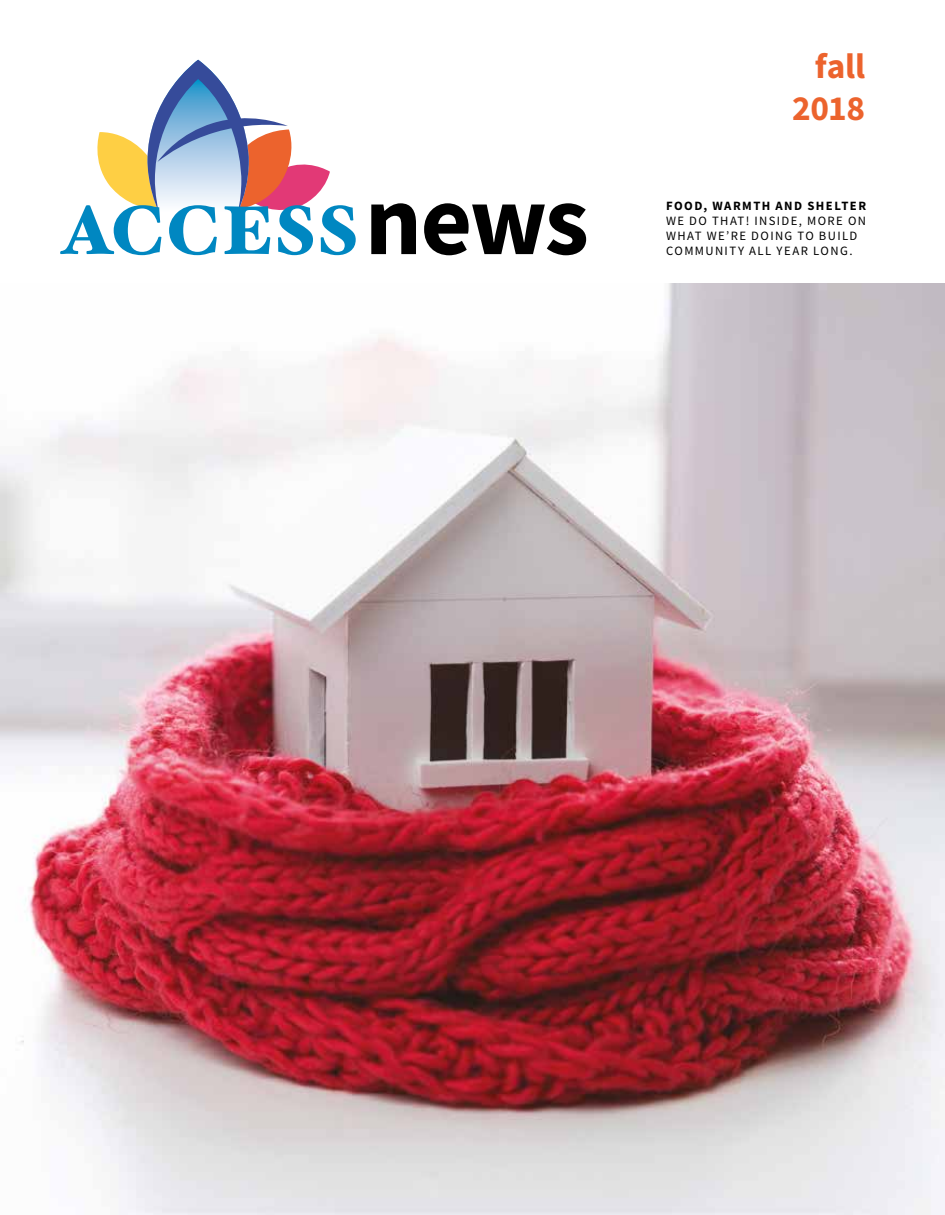
<style>
.page{position:relative;width:945px;height:1215px;background:#fff}
.page>*{position:absolute;margin:0;border:0;box-sizing:border-box;transform-origin:0 0}
.t1{font:700 99.9px "Source Sans Pro";color:#000}
.t2{font:700 35.25px/42.3px "Source Sans Pro";letter-spacing:-.005em;color:#ec632d;text-align:right}
.t3{font:12.75px/15.3px "Source Sans Pro";letter-spacing:.11em;color:#000}
.t4{font:700 12.75px "Source Sans Pro";letter-spacing:.115em;color:#000}
</style>
<div class="page">
<svg style="left:60px;top:60px;width:296px;height:195px"></svg>
<img style="left:0;top:284px;width:945px;height:931px">
<h1 class="t1" style="left:365px;top:153px;width:226px">news</h1>
<h2 class="t2" style="left:792px;top:44px;width:75px">fall<br>2018</h2>
<p class="t4" style="left:666px;top:197px;width:202px">FOOD, WARMTH AND SHELTER</p>
<p class="t3" style="left:666px;top:213px;width:201px">WE DO THAT! INSIDE, MORE ON<br>WHAT WE’RE DOING TO BUILD<br>COMMUNITY ALL YEAR LONG.</p>
</div>
